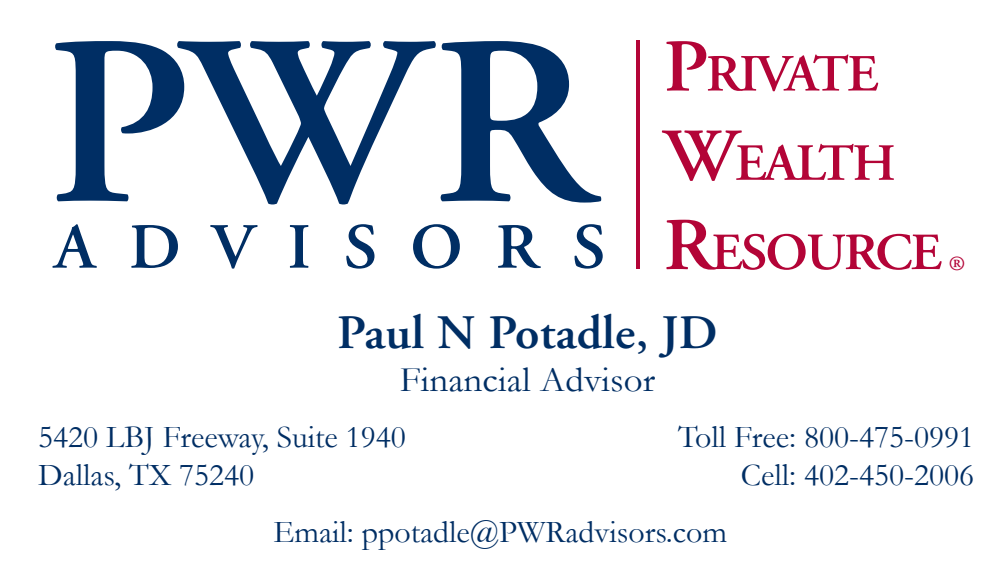
<style>
.page{position:relative;width:1008px;height:576px;background:#fff}
.page>*{position:absolute;margin:0;border:0;box-sizing:border-box;transform-origin:0 0}
.t1{font:600 48px "Adobe Garamond";letter-spacing:.005em;color:#002e64}
.t2{font:36px "Garamond";letter-spacing:.005em;color:#002e64}
.t3{font:32px "Garamond";color:#002e64}
.t4{font:600 20px "Adobe Garamond";color:#b30437}
</style>
<div class="page">
<hr style="left:636px;top:40px;width:3px;height:229px;background:#b30437">
<svg style="left:55px;top:41px;width:122px;height:160px"></svg>
<svg style="left:177px;top:41px;width:259px;height:163px"></svg>
<svg style="left:440px;top:41px;width:162px;height:162px"></svg>
<svg style="left:52px;top:224px;width:45px;height:44px"></svg>
<svg style="left:131px;top:225px;width:47px;height:43px"></svg>
<svg style="left:210px;top:225px;width:48px;height:44px"></svg>
<svg style="left:290px;top:225px;width:19px;height:43px"></svg>
<svg style="left:346px;top:224px;width:29px;height:45px"></svg>
<svg style="left:413px;top:224px;width:47px;height:45px"></svg>
<svg style="left:498px;top:225px;width:43px;height:43px"></svg>
<svg style="left:574px;top:224px;width:29px;height:45px"></svg>
<svg style="left:666px;top:41px;width:212px;height:50px"></svg>
<svg style="left:662px;top:130px;width:232px;height:51px"></svg>
<svg style="left:666px;top:220px;width:276px;height:50px"></svg>
<p class="t4" style="left:949px;top:253px;width:18px">®</p>
<h1 class="t1" style="left:337px;top:307px;width:382px">Paul N Potadle, JD</h1>
<p class="t2" style="left:400px;top:356px;width:257px">Financial Advisor</p>
<p class="t3" style="left:38px;top:415px;width:369px">5420 LBJ Freeway, Suite 1940</p>
<p class="t3" style="left:678px;top:415px;width:298px">Toll Free: 800-475-0991</p>
<p class="t3" style="left:38px;top:454px;width:218px">Dallas, TX 75240</p>
<p class="t3" style="left:741px;top:454px;width:235px">Cell: 402-450-2006</p>
<p class="t3" style="left:273px;top:510px;width:455px">Email: ppotadle@PWRadvisors.com</p>
</div>
